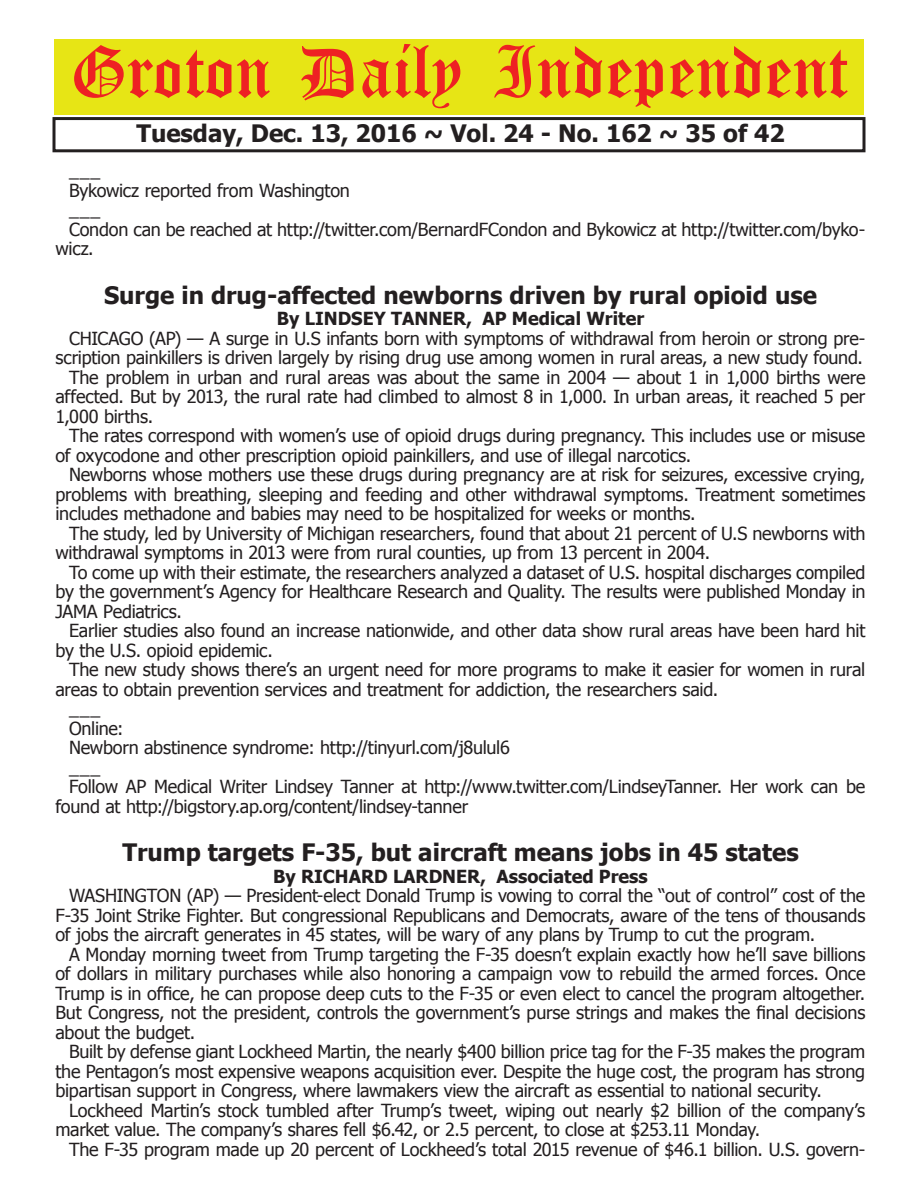
<style>
.page{position:relative;width:918px;height:1188px;background:#fff}
.page>*{position:absolute;margin:0;border:0;box-sizing:border-box;transform-origin:0 0}
.t1{font:54px "Old English Five";color:#ee2123}
.t2{font:700 24px "Tahoma";color:#231f20}
.t3{font:18px/19.5px "Tahoma";letter-spacing:-.01em;color:#231f20;text-align:justify}
.t4{font:700 18px "Tahoma";color:#231f20}
</style>
<div class="page">
<div style="left:52px;top:117px;width:814px;height:35px;border:3px solid #231f20"></div>
<div style="left:54px;top:40px;width:810px;height:75px;background:#e7e515"></div>
<h1 class="t1" style="left:70px;top:47px;width:779px">Groton Daily Independent</h1>
<h2 class="t2" style="left:136px;top:116px;width:650px">Tuesday, Dec. 13, 2016 ~ Vol. 24 - No. 162 ~ 35 of 42</h2>
<p class="t3" style="left:69px;top:160px;width:33px">___</p>
<p class="t3" style="left:69px;top:180px;width:283px">Bykowicz reported from Washington</p>
<p class="t3" style="left:69px;top:199px;width:33px">___</p>
<p class="t3" style="left:69px;top:219px;width:798px">Condon can be reached at http://twitter.com/BernardFCondon and Bykowicz at http://twitter.com/byko-</p>
<p class="t3" style="left:56px;top:238px;width:40px">wicz.</p>
<h2 class="t2" style="left:104px;top:278px;width:714px">Surge in drug-affected newborns driven by rural opioid use</h2>
<p class="t4" style="left:277px;top:306px;width:369px">By LINDSEY TANNER, AP Medical Writer</p>
<p class="t3" style="left:69px;top:328px;width:798px">CHICAGO (AP) — A surge in U.S infants born with symptoms of withdrawal from heroin or strong pre-</p>
<p class="t3" style="left:56px;top:347px;width:809px">scription painkillers is driven largely by rising drug use among women in rural areas, a new study found.</p>
<p class="t3" style="left:69px;top:367px;width:798px">The problem in urban and rural areas was about the same in 2004 — about 1 in 1,000 births were</p>
<p class="t3" style="left:56px;top:386px;width:811px">affected. But by 2013, the rural rate had climbed to almost 8 in 1,000. In urban areas, it reached 5 per</p>
<p class="t3" style="left:56px;top:406px;width:99px">1,000 births.</p>
<p class="t3" style="left:69px;top:425px;width:798px">The rates correspond with women’s use of opioid drugs during pregnancy. This includes use or misuse</p>
<p class="t3" style="left:56px;top:445px;width:637px">of oxycodone and other prescription opioid painkillers, and use of illegal narcotics.</p>
<p class="t3" style="left:69px;top:464px;width:798px">Newborns whose mothers use these drugs during pregnancy are at risk for seizures, excessive crying,</p>
<p class="t3" style="left:56px;top:484px;width:811px">problems with breathing, sleeping and feeding and other withdrawal symptoms. Treatment sometimes</p>
<p class="t3" style="left:56px;top:503px;width:642px">includes methadone and babies may need to be hospitalized for weeks or months.</p>
<p class="t3" style="left:69px;top:523px;width:798px">The study, led by University of Michigan researchers, found that about 21 percent of U.S newborns with</p>
<p class="t3" style="left:56px;top:542px;width:656px">withdrawal symptoms in 2013 were from rural counties, up from 13 percent in 2004.</p>
<p class="t3" style="left:69px;top:562px;width:798px">To come up with their estimate, the researchers analyzed a dataset of U.S. hospital discharges compiled</p>
<p class="t3" style="left:56px;top:581px;width:811px">by the government’s Agency for Healthcare Research and Quality. The results were published Monday in</p>
<p class="t3" style="left:56px;top:601px;width:128px">JAMA Pediatrics.</p>
<p class="t3" style="left:69px;top:620px;width:798px">Earlier studies also found an increase nationwide, and other data show rural areas have been hard hit</p>
<p class="t3" style="left:56px;top:640px;width:219px">by the U.S. opioid epidemic.</p>
<p class="t3" style="left:69px;top:659px;width:798px">The new study shows there’s an urgent need for more programs to make it easier for women in rural</p>
<p class="t3" style="left:56px;top:679px;width:664px">areas to obtain prevention services and treatment for addiction, the researchers said.</p>
<p class="t3" style="left:69px;top:698px;width:33px">___</p>
<p class="t3" style="left:69px;top:718px;width:56px">Online:</p>
<p class="t3" style="left:69px;top:737px;width:443px">Newborn abstinence syndrome: http://tinyurl.com/j8ulul6</p>
<p class="t3" style="left:69px;top:757px;width:33px">___</p>
<p class="t3" style="left:69px;top:776px;width:798px">Follow AP Medical Writer Lindsey Tanner at http://www.twitter.com/LindseyTanner. Her work can be</p>
<p class="t3" style="left:56px;top:796px;width:414px">found at http://bigstory.ap.org/content/lindsey-tanner</p>
<h2 class="t2" style="left:122px;top:836px;width:678px">Trump targets F-35, but aircraft means jobs in 45 states</h2>
<p class="t4" style="left:273px;top:864px;width:376px">By RICHARD LARDNER, Associated Press</p>
<p class="t3" style="left:56px;top:885px;width:811px;text-indent:14px">WASHINGTON (AP) — President-elect Donald Trump is vowing to corral the “out of control” cost of the F-35 Joint Strike Fighter. But congressional Republicans and Democrats, aware of the tens of thousands of jobs the aircraft generates in 45 states, will be wary of any plans by Trump to cut the program.</p>
<p class="t3" style="left:56px;top:944px;width:812px;text-indent:14px">A Monday morning tweet from Trump targeting the F-35 doesn’t explain exactly how he’ll save billions of dollars in military purchases while also honoring a campaign vow to rebuild the armed forces. Once Trump is in office, he can propose deep cuts to the F-35 or even elect to cancel the program altogether.<br>But Congress, not the president, controls the government’s purse strings and makes the final decisions about the budget.</p>
<p class="t3" style="left:56px;top:1041px;width:811px;text-indent:14px">Built by defense giant Lockheed Martin, the nearly $400 billion price tag for the F-35 makes the program the Pentagon’s most expensive weapons acquisition ever. Despite the huge cost, the program has strong bipartisan support in Congress, where lawmakers view the aircraft as essential to national security.</p>
<p class="t3" style="left:56px;top:1100px;width:811px;text-indent:14px">Lockheed Martin’s stock tumbled after Trump’s tweet, wiping out nearly $2 billion of the company’s market value. The company’s shares fell $6.42, or 2.5 percent, to close at $253.11 Monday.</p>
<p class="t3" style="left:69px;top:1139px;width:798px">The F-35 program made up 20 percent of Lockheed’s total 2015 revenue of $46.1 billion. U.S. govern-</p>
</div>
